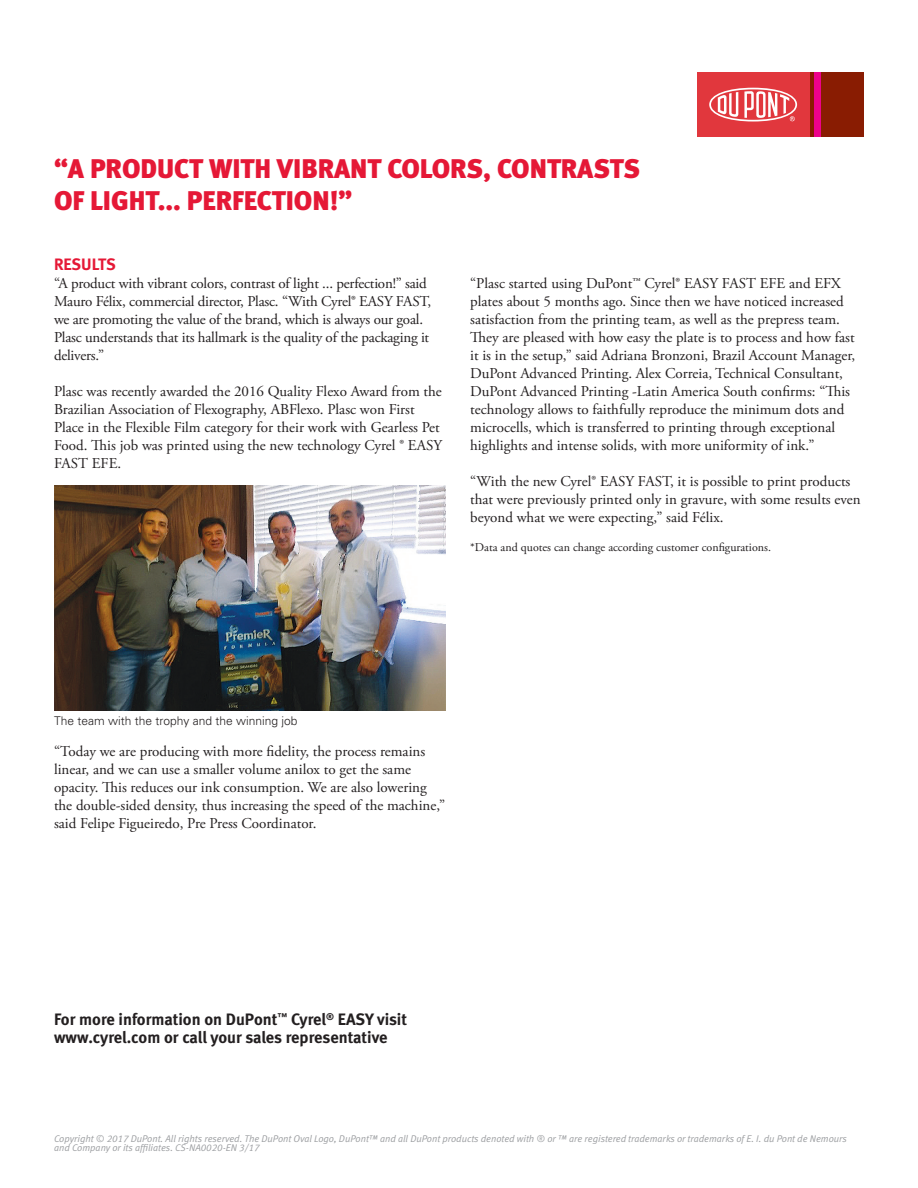
<style>
.page{position:relative;width:918px;height:1188px;background:#fff}
.page>*{position:absolute;margin:0;border:0;box-sizing:border-box;transform-origin:0 0}
.Title_back{font:27px/31.5px "Meta Black LF";color:#e51836}
.Contact_Info{font:16.5px/18px "Meta Bold LF";color:#231f20}
.Head{font:16.5px "Meta Bold LF";letter-spacing:-.005em;color:#e51836}
.Body_1{font:15px/18px "Adobe Garamond Pro";color:#231f20}
.footnote{font:12px "Adobe Garamond Pro";color:#231f20}
.t1{font:300 12px "Univers";color:#231f20}
.Legal_Line{font:italic 9.75px/9.8px "Meta Normal LF";color:#9d9fa2}
</style>
<div class="page">
<div style="left:809px;top:72px;width:55px;height:65px;background:#891c02"></div>
<div style="left:814px;top:72px;width:7px;height:65px;background:#ed028c"></div>
<div style="left:697px;top:72px;width:112px;height:65px;background:#e1373d"></div>
<svg style="left:709px;top:88px;width:88px;height:34px"></svg>
<img style="left:54px;top:485px;width:392px;height:226px">
<p class="Title_back" style="left:54px;top:153px;width:588px">“A PRODUCT WITH VIBRANT COLORS, CONTRASTS<br>OF LIGHT... PERFECTION!”</p>
<p class="Head" style="left:54px;top:254px;width:63px">RESULTS</p>
<p class="Body_1" style="left:54px;top:275px;width:379px">“A product with vibrant colors, contrast of light ... perfection!” said Mauro Félix, commercial director, Plasc. “With Cyrel® EASY FAST, we are promoting the value of the brand, which is always our goal.<br>Plasc understands that its hallmark is the quality of the packaging it delivers.”</p>
<p class="Body_1" style="left:54px;top:383px;width:389px">Plasc was recently awarded the 2016 Quality Flexo Award from the Brazilian Association of Flexography, ABFlexo. Plasc won First Place in the Flexible Film category for their work with Gearless Pet Food. This job was printed using the new technology Cyrel ® EASY FAST EFE.</p>
<p class="Body_1" style="left:470px;top:275px;width:387px">“Plasc started using DuPont™ Cyrel® EASY FAST EFE and EFX plates about 5 months ago. Since then we have noticed increased satisfaction from the printing team, as well as the prepress team.<br>They are pleased with how easy the plate is to process and how fast it is in the setup,” said Adriana Bronzoni, Brazil Account Manager, DuPont Advanced Printing. Alex Correia, Technical Consultant, DuPont Advanced Printing -Latin America South confirms: “This technology allows to faithfully reproduce the minimum dots and microcells, which is transferred to printing through exceptional highlights and intense solids, with more uniformity of ink.”</p>
<p class="Body_1" style="left:470px;top:473px;width:392px">“With the new Cyrel® EASY FAST, it is possible to print products that were previously printed only in gravure, with some results even beyond what we were expecting,” said Félix.</p>
<p class="footnote" style="left:470px;top:539px;width:302px">*Data and quotes can change according customer configurations.</p>
<p class="t1" style="left:54px;top:714px;width:245px">The team with the trophy and the winning job</p>
<p class="Body_1" style="left:54px;top:743px;width:393px">“Today we are producing with more fidelity, the process remains linear, and we can use a smaller volume anilox to get the same opacity. This reduces our ink consumption. We are also lowering the double-sided density, thus increasing the speed of the machine,” said Felipe Figueiredo, Pre Press Coordinator.</p>
<p class="Contact_Info" style="left:54px;top:1010px;width:355px">For more information on DuPont<sup>™</sup> Cyrel<sup>®</sup> EASY visit www.cyrel.com or call your sales representative</p>
<p class="Legal_Line" style="left:54px;top:1133px;width:795px">Copyright © 2017 DuPont. All rights reserved. The DuPont Oval Logo, DuPont™ and all DuPont products denoted with ® or ™ are registered trademarks or trademarks of E. I. du Pont de Nemours and Company or its affiliates. CS-NA0020-EN 3/17</p>
</div>
